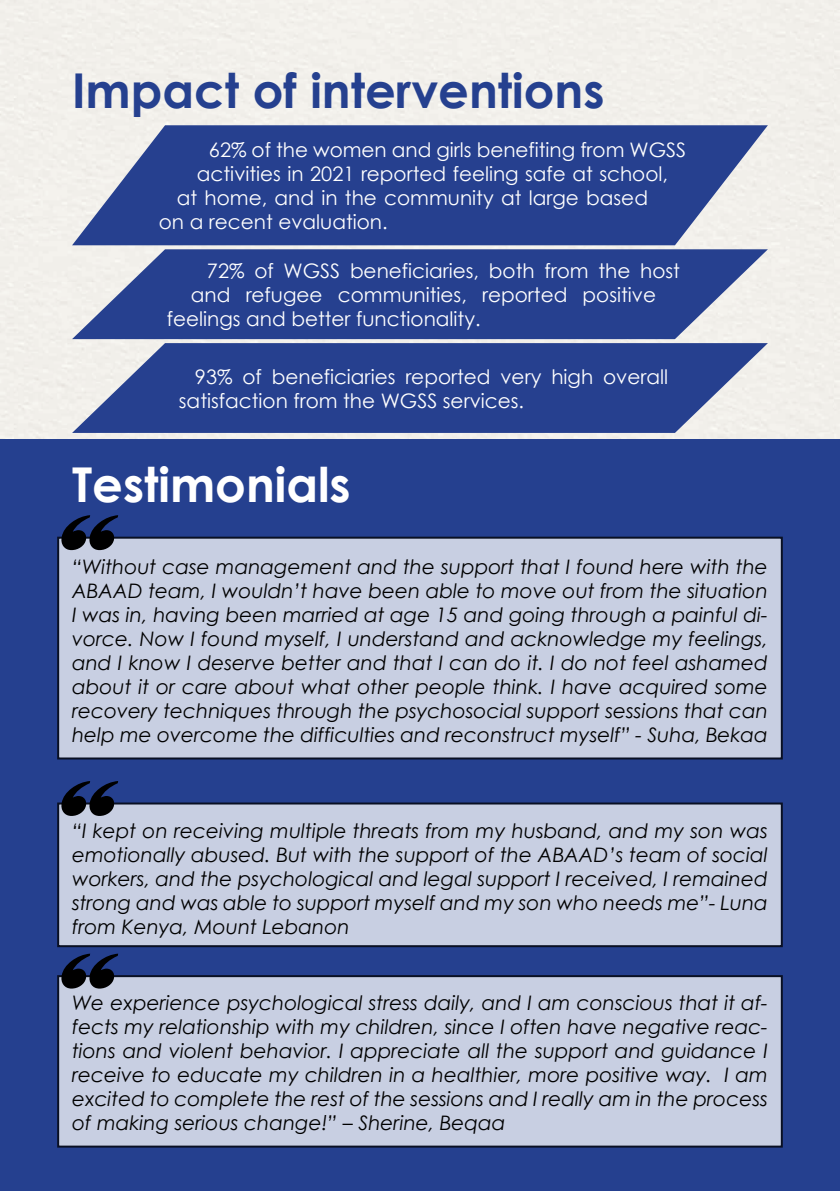
<style>
.page{position:relative;width:840px;height:1191px;background:#fff}
.page>*{position:absolute;margin:0;border:0;box-sizing:border-box;transform-origin:0 0}
.t1{font:700 48px "Century Gothic";color:#25408f}
.t2{font:700 48px "Century Gothic";color:#fff}
.t3{font:italic 20px/24px "Century Gothic";color:#000;text-align:justify}
.t4{font:20px/24px "Century Gothic";color:#fff}
</style>
<div class="page">
<div style="left:0;top:439px;width:839px;height:752px;background:#25408f"></div>
<div style="left:58px;top:976px;width:723px;height:170px;background:#c8cfe2"></div>
<div style="left:57px;top:975px;width:725px;height:172px;border:2px solid #000"></div>
<svg style="left:61px;top:953px;width:57px;height:35px"></svg>
<div style="left:58px;top:537px;width:723px;height:221px;background:#c8cfe2"></div>
<div style="left:57px;top:536px;width:725px;height:223px;border:2px solid #000"></div>
<svg style="left:61px;top:515px;width:57px;height:35px"></svg>
<div style="left:58px;top:803px;width:723px;height:143px;background:#c8cfe2"></div>
<div style="left:57px;top:802px;width:725px;height:145px;border:2px solid #000"></div>
<svg style="left:61px;top:781px;width:57px;height:35px"></svg>
<svg style="left:72px;top:125px;width:695px;height:120px;background:#41579b"></svg>
<svg style="left:72px;top:249px;width:695px;height:90px;background:#41579b"></svg>
<svg style="left:72px;top:343px;width:695px;height:90px;background:#41579b"></svg>
<h1 class="t1" style="left:72px;top:60px;width:533px">Impact of interventions</h1>
<p class="t4" style="left:209px;top:137px;width:478px">62% of the women and girls benefiting from WGSS</p>
<p class="t4" style="left:197px;top:161px;width:472px">activities in 2021 reported feeling safe at school,</p>
<p class="t4" style="left:177px;top:185px;width:472px">at home, and in the community at large based</p>
<p class="t4" style="left:159px;top:209px;width:230px">on a recent evaluation.</p>
<p class="t4" style="left:207px;top:258px;width:474px">72% of WGSS beneficiaries, both from the host</p>
<p class="t4" style="left:191px;top:282px;width:466px">and refugee communities, reported positive</p>
<p class="t4" style="left:167px;top:306px;width:315px">feelings and better functionality.</p>
<p class="t4" style="left:179px;top:364px;width:490px;text-indent:16px">93% of beneficiaries reported very high overall satisfaction from the WGSS services.</p>
<h1 class="t2" style="left:72px;top:454px;width:280px">Testimonials</h1>
<p class="t3" style="left:72px;top:554px;width:697px">“Without case management and the support that I found here with the ABAAD team, I wouldn’t have been able to move out from the situation I was in, having been married at age 15 and going through a painful di&shy;vorce. Now I found myself, I understand and acknowledge my feelings, and I know I deserve better and that I can do it. I do not feel ashamed about it or care about what other people think. I have acquired some recovery techniques through the psychosocial support sessions that can help me overcome the difficulties and reconstruct myself” - Suha, Bekaa</p>
<p class="t3" style="left:72px;top:818px;width:697px">“I kept on receiving multiple threats from my husband, and my son was emotionally abused. But with the support of the ABAAD’s team of social workers, and the psychological and legal support I received, I remained strong and was able to support myself and my son who needs me”- Luna from Kenya, Mount Lebanon</p>
<p class="t3" style="left:72px;top:990px;width:697px">We experience psychological stress daily, and I am conscious that it af&shy;fects my relationship with my children, since I often have negative reac&shy;tions and violent behavior. I appreciate all the support and guidance I receive to educate my children in a healthier, more positive way. I am excited to complete the rest of the sessions and I really am in the process of making serious change!” – Sherine, Beqaa</p>
</div>
